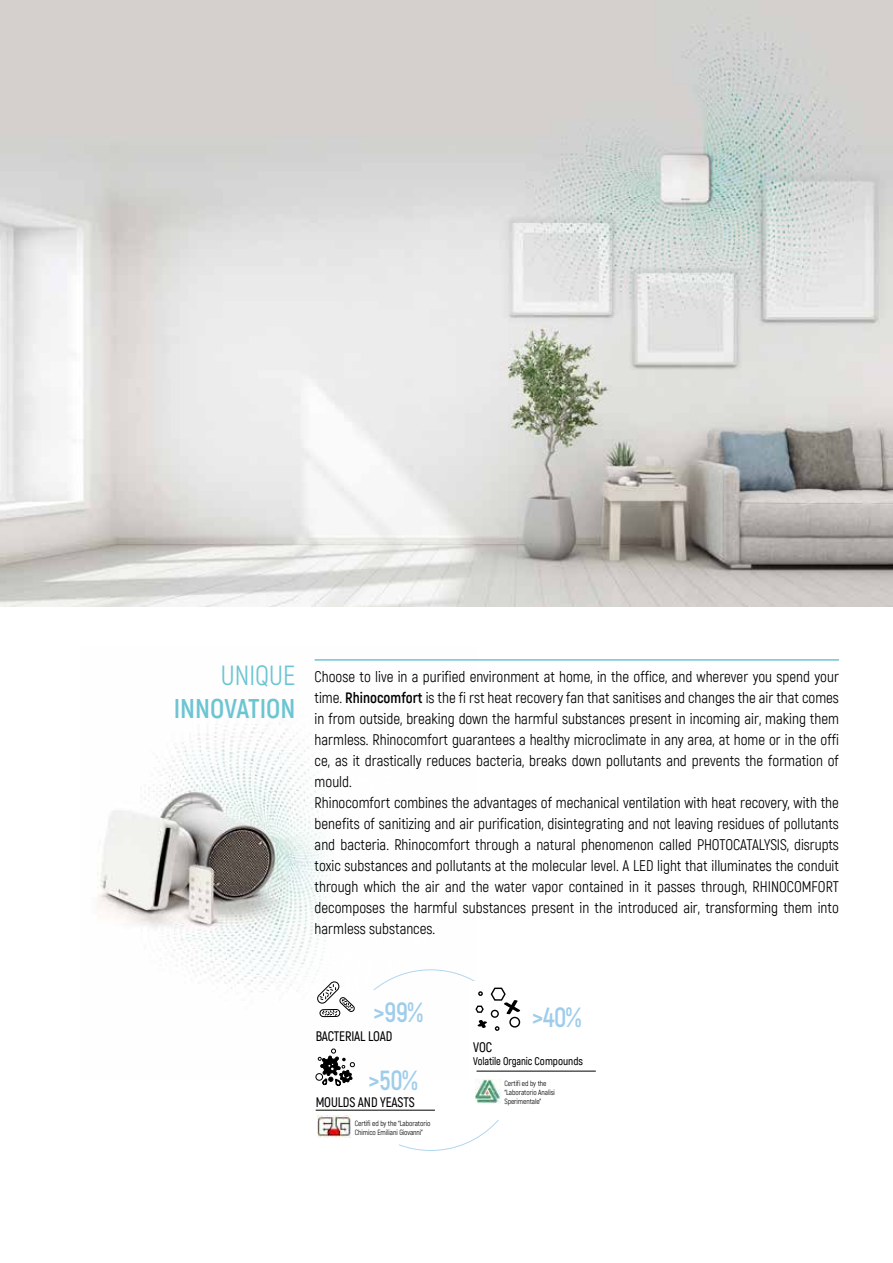
<style>
.page{position:relative;width:893px;height:1263px;background:#fff}
.page>*{position:absolute;margin:0;border:0;box-sizing:border-box;transform-origin:0 0}
.t1{font:700 27.6px "Akrobat";color:#9ecdeb;scale:.95 1}
.t2{font:700 27px "Akrobat";color:#6cc5d2}
.t3{font:27px "Akrobat";color:#6cc5d2}
.t4{font:15px/21px "Akrobat";color:#000}
.t5{font:600 13.8px "Akrobat";letter-spacing:-.01em;color:#000;scale:.95 1}
.t6{font:600 10.95px "Akrobat";letter-spacing:-.01em;color:#000;scale:.95 1}
.t7{font:7.35px/8.9px "Akrobat";letter-spacing:-.01em;color:#000}
.s1{font-weight:700}
</style>
<div class="page">
<img style="left:0;top:0;width:893px;height:606px">
<img style="left:97px;top:659px;width:242px;height:421px">
<div style="left:319px;top:1009px;width:21px;height:8px;border:1px solid #000;border-radius:3px"></div>
<svg style="left:316px;top:980px;width:39px;height:36px"></svg>
<div style="left:316px;top:1073px;width:7px;height:7px;border:1px solid #000;border-radius:50%"></div>
<svg style="left:318px;top:1049px;width:37px;height:37px"></svg>
<img style="left:317px;top:1116px;width:34px;height:22px">
<hr style="left:316px;top:1110px;width:119px;height:1px;background:#000">
<svg style="left:373px;top:969px;width:149px;height:182px"></svg>
<img style="left:475px;top:1079px;width:26px;height:24px">
<hr style="left:476px;top:1071px;width:120px;height:1px;background:#000">
<hr style="left:315px;top:659px;width:524px;height:2px;background:#6cc5d2">
<h2 class="t3" style="left:221px;top:660px;width:76px">UNIQUE</h2>
<h2 class="t2" style="left:174px;top:691px;width:123px">INNOVATION</h2>
<p class="t4" style="left:315px;top:667px;width:526px">Choose to live in a purified environment at home, in the office, and wherever you spend your time. <span class="s1">Rhinocomfort</span> is the fi rst heat recovery fan that sanitises and changes the air that comes in from outside, breaking down the harmful substances present in incoming air, making them harmless. Rhinocomfort guarantees a healthy microclimate in any area, at home or in the offi ce, as it drastically reduces bacteria, breaks down pollutants and prevents the formation of mould.<br>Rhinocomfort combines the advantages of mechanical ventilation with heat recovery, with the benefits of sanitizing and air purification, disintegrating and not leaving residues of pollutants and bacteria. Rhinocomfort through a natural phenomenon called PHOTOCATALYSIS, disrupts toxic substances and pollutants at the molecular level. A LED light that illuminates the conduit through which the air and the water vapor contained in it passes through, RHINOCOMFORT decomposes the harmful substances present in the introduced air, transforming them into harmless substances.</p>
<h1 class="t1" style="left:373px;top:995px;width:54px">&gt;99%</h1>
<p class="t5" style="left:316px;top:1027px;width:82px">BACTERIAL LOAD</p>
<h1 class="t1" style="left:368px;top:1063px;width:53px">&gt;50%</h1>
<p class="t5" style="left:316px;top:1093px;width:106px">MOULDS AND YEASTS</p>
<p class="t7" style="left:355px;top:1119px;width:77px">Certifi ed by the “Laboratorio<br>Chimico Emiliani Giovanni”</p>
<h1 class="t1" style="left:532px;top:1000px;width:53px">&gt;40%</h1>
<p class="t5" style="left:473px;top:1039px;width:21px">VOC</p>
<p class="t6" style="left:473px;top:1055px;width:117px">Volatile Organic Compounds</p>
<p class="t7" style="left:504px;top:1079px;width:52px">Certifi ed by the “Laboratorio Analisi<br>Sperimentale”</p>
</div>
